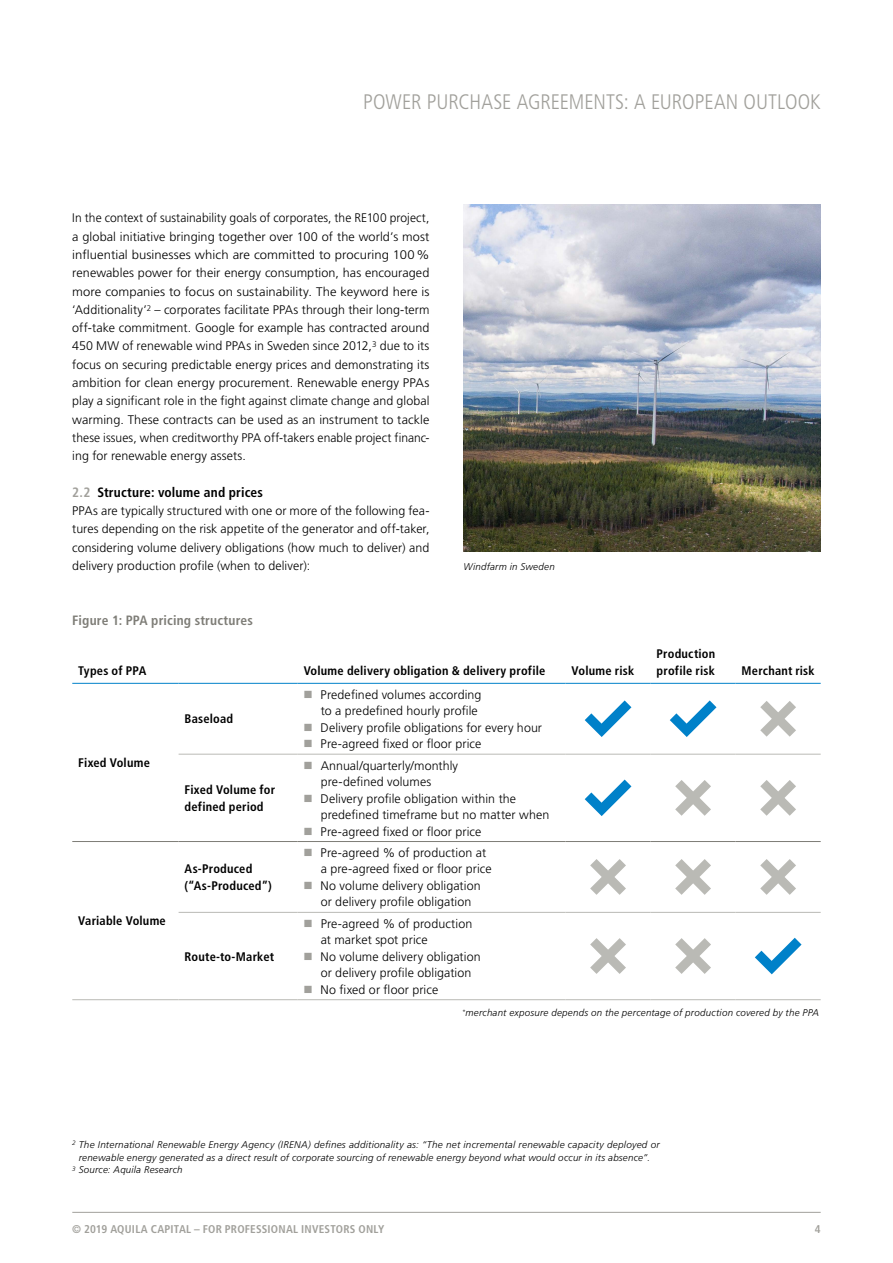
<style>
.page{position:relative;width:893px;height:1263px;background:#fff}
.page>*{position:absolute;margin:0;border:0;box-sizing:border-box;transform-origin:0 0}
.t1{font:300 condensed 21px "Frutiger LT Pro";color:#a1a09b}
.t2{font:700 condensed 13.5px "Frutiger LT Pro";letter-spacing:.015em;color:#000}
.t3{font:700 condensed 13.5px "Frutiger LT Pro";letter-spacing:.01em;color:#7e7d77}
.t4{font:300 12.45px/18.3px "Frutiger LT Pro";letter-spacing:.005em;color:#000}
.t5{font:700 condensed 12.45px/16.5px "Frutiger LT Pro";letter-spacing:.015em;color:#000}
.t6{font:700 condensed 11.25px "Frutiger LT Pro";letter-spacing:.02em;color:#a1a09b}
.t7{font:italic 300 9.75px "Frutiger LT Pro";letter-spacing:.025em;color:#000}
.s1{color:#a1a09b}
</style>
<div class="page">
<hr style="left:72px;top:1212px;width:749px;height:1px;background:#a1a09b">
<hr style="left:179px;top:754px;width:119px;height:1px;background:#babab5">
<hr style="left:298px;top:754px;width:268px;height:1px;background:#babab5">
<hr style="left:566px;top:754px;width:85px;height:1px;background:#babab5">
<hr style="left:651px;top:754px;width:85px;height:1px;background:#babab5">
<hr style="left:736px;top:754px;width:85px;height:1px;background:#babab5">
<hr style="left:179px;top:912px;width:119px;height:1px;background:#babab5">
<hr style="left:298px;top:912px;width:268px;height:1px;background:#babab5">
<hr style="left:566px;top:912px;width:85px;height:1px;background:#babab5">
<hr style="left:651px;top:912px;width:85px;height:1px;background:#babab5">
<hr style="left:736px;top:912px;width:85px;height:1px;background:#babab5">
<hr style="left:72px;top:683px;width:107px;height:1px;background:#0081c9">
<hr style="left:179px;top:683px;width:119px;height:1px;background:#0081c9">
<hr style="left:298px;top:683px;width:268px;height:1px;background:#0081c9">
<hr style="left:566px;top:683px;width:85px;height:1px;background:#0081c9">
<hr style="left:651px;top:683px;width:85px;height:1px;background:#0081c9">
<hr style="left:736px;top:683px;width:85px;height:1px;background:#0081c9">
<hr style="left:179px;top:999px;width:119px;height:1px;background:#babab5">
<hr style="left:298px;top:999px;width:268px;height:1px;background:#babab5">
<hr style="left:566px;top:999px;width:85px;height:1px;background:#babab5">
<hr style="left:651px;top:999px;width:85px;height:1px;background:#babab5">
<hr style="left:736px;top:999px;width:85px;height:1px;background:#babab5">
<hr style="left:72px;top:999px;width:107px;height:1px;background:#babab5">
<hr style="left:72px;top:841px;width:107px;height:1px;background:#7e7d77">
<hr style="left:179px;top:841px;width:119px;height:1px;background:#7e7d77">
<hr style="left:298px;top:841px;width:268px;height:1px;background:#7e7d77">
<hr style="left:566px;top:841px;width:85px;height:1px;background:#7e7d77">
<hr style="left:651px;top:841px;width:85px;height:1px;background:#7e7d77">
<hr style="left:736px;top:841px;width:85px;height:1px;background:#7e7d77">
<svg style="left:585px;top:700px;width:46px;height:37px"></svg>
<svg style="left:670px;top:700px;width:46px;height:37px"></svg>
<svg style="left:760px;top:701px;width:36px;height:36px"></svg>
<svg style="left:585px;top:779px;width:46px;height:37px"></svg>
<svg style="left:675px;top:780px;width:36px;height:36px"></svg>
<svg style="left:760px;top:780px;width:36px;height:36px"></svg>
<svg style="left:590px;top:859px;width:36px;height:36px"></svg>
<svg style="left:675px;top:859px;width:36px;height:36px"></svg>
<svg style="left:760px;top:859px;width:36px;height:36px"></svg>
<svg style="left:590px;top:938px;width:36px;height:36px"></svg>
<svg style="left:675px;top:938px;width:36px;height:36px"></svg>
<svg style="left:755px;top:938px;width:46px;height:36px"></svg>
<img style="left:463px;top:204px;width:358px;height:347px">
<h1 class="t1" style="left:363px;top:90px;width:459px">POWER PURCHASE AGREEMENTS: A EUROPEAN OUTLOOK</h1>
<p class="t4" style="left:72px;top:209px;width:359px;text-align:justify">In the context of sustainability goals of corporates, the RE100 project, a global initiative bringing together over 100 of the world’s most influential businesses which are committed to procuring 100% renewables power for their energy consumption, has encouraged more companies to focus on sustainability. The keyword here is ‘Additionality’<sup>2</sup> – corporates facilitate PPAs through their long-term off-take commitment. Google for example has contracted around 450 MW of renewable wind PPAs in Sweden since 2012,<sup>3</sup> due to its focus on securing predictable energy prices and demonstrating its ambition for clean energy procurement. Renewable energy PPAs play a significant role in the fight against climate change and global warming. These contracts can be used as an instrument to tackle these issues, when creditworthy PPA off-takers enable project financ&shy;ing for renewable energy assets.</p>
<p class="t2" style="left:72px;top:484px;width:192px"><span class="s1">2.2</span> Structure: volume and prices</p>
<p class="t4" style="left:72px;top:502px;width:359px;text-align:justify">PPAs are typically structured with one or more of the following fea&shy;tures depending on the risk appetite of the generator and off-taker, considering volume delivery obligations (how much to deliver) and delivery production profile (when to deliver):</p>
<p class="t3" style="left:72px;top:612px;width:182px">Figure 1: PPA pricing structures</p>
<p class="t7" style="left:463px;top:561px;width:93px">Windfarm in Sweden</p>
<p class="t5" style="left:78px;top:662px;width:70px">Types of PPA</p>
<p class="t5" style="left:304px;top:662px;width:243px">Volume delivery obligation &amp; delivery profile</p>
<p class="t5" style="left:572px;top:662px;width:64px">Volume risk</p>
<p class="t5" style="left:78px;top:754px;width:73px">Fixed Volume</p>
<p class="t5" style="left:185px;top:711px;width:50px">Baseload</p>
<p class="t5" style="left:185px;top:782px;width:92px">Fixed Volume for defined period</p>
<p class="t5" style="left:78px;top:913px;width:89px">Variable Volume</p>
<p class="t5" style="left:185px;top:861px;width:89px">As-Produced (“As-Produced”)</p>
<p class="t5" style="left:185px;top:948px;width:91px">Route-to-Market</p>
<p class="t4" style="left:304px;top:686px;width:179px;line-height:16.5px;text-align:right"><span class="s1">■</span> Predefined volumes according to a predefined hourly profile</p>
<p class="t4" style="left:304px;top:718px;width:240px"><span class="s1">■</span> Delivery profile obligations for every hour</p>
<p class="t4" style="left:304px;top:735px;width:179px"><span class="s1">■</span> Pre-agreed fixed or floor price</p>
<p class="t4" style="left:321px;top:757px;width:139px;line-height:16.5px;text-indent:-17px"><span class="s1">■</span> Annual/quarterly/monthly pre-defined volumes</p>
<p class="t4" style="left:321px;top:790px;width:230px;line-height:16.5px;text-indent:-17px"><span class="s1">■</span> Delivery profile obligation within the predefined timeframe but no matter when</p>
<p class="t4" style="left:304px;top:822px;width:179px"><span class="s1">■</span> Pre-agreed fixed or floor price</p>
<p class="t4" style="left:321px;top:844px;width:172px;line-height:16.5px;text-indent:-17px"><span class="s1">■</span> Pre-agreed % of production at a pre-agreed fixed or floor price</p>
<p class="t4" style="left:321px;top:877px;width:161px;line-height:16.5px;text-indent:-17px"><span class="s1">■</span> No volume delivery obligation or delivery profile obligation</p>
<p class="t4" style="left:321px;top:915px;width:153px;line-height:16.5px;text-indent:-17px"><span class="s1">■</span> Pre-agreed % of production at market spot price</p>
<p class="t4" style="left:321px;top:948px;width:161px;line-height:16.5px;text-indent:-17px"><span class="s1">■</span> No volume delivery obligation or delivery profile obligation</p>
<p class="t4" style="left:304px;top:980px;width:136px"><span class="s1">■</span> No fixed or floor price</p>
<p class="t5" style="left:657px;top:646px;width:60px">Production profile risk</p>
<p class="t5" style="left:742px;top:662px;width:75px">Merchant risk</p>
<p class="t7" style="left:462px;top:1007px;width:359px"><sup>*</sup>merchant exposure depends on the percentage of production covered by the PPA</p>
<p class="t7" style="left:72px;top:1139px;width:589px"><sup>2</sup> The International Renewable Energy Agency (IRENA) defines additionality as: “The net incremental renewable capacity deployed or</p>
<p class="t7" style="left:79px;top:1151px;width:573px">renewable energy generated as a direct result of corporate sourcing of renewable energy beyond what would occur in its absence”.</p>
<p class="t7" style="left:72px;top:1164px;width:112px"><sup>3</sup> Source: Aquila Research</p>
<p class="t6" style="left:72px;top:1222px;width:314px">© 2019 AQUILA CAPITAL – FOR PROFESSIONAL INVESTORS ONLY</p>
<p class="t6" style="left:815px;top:1222px;width:7px">4</p>
</div>
